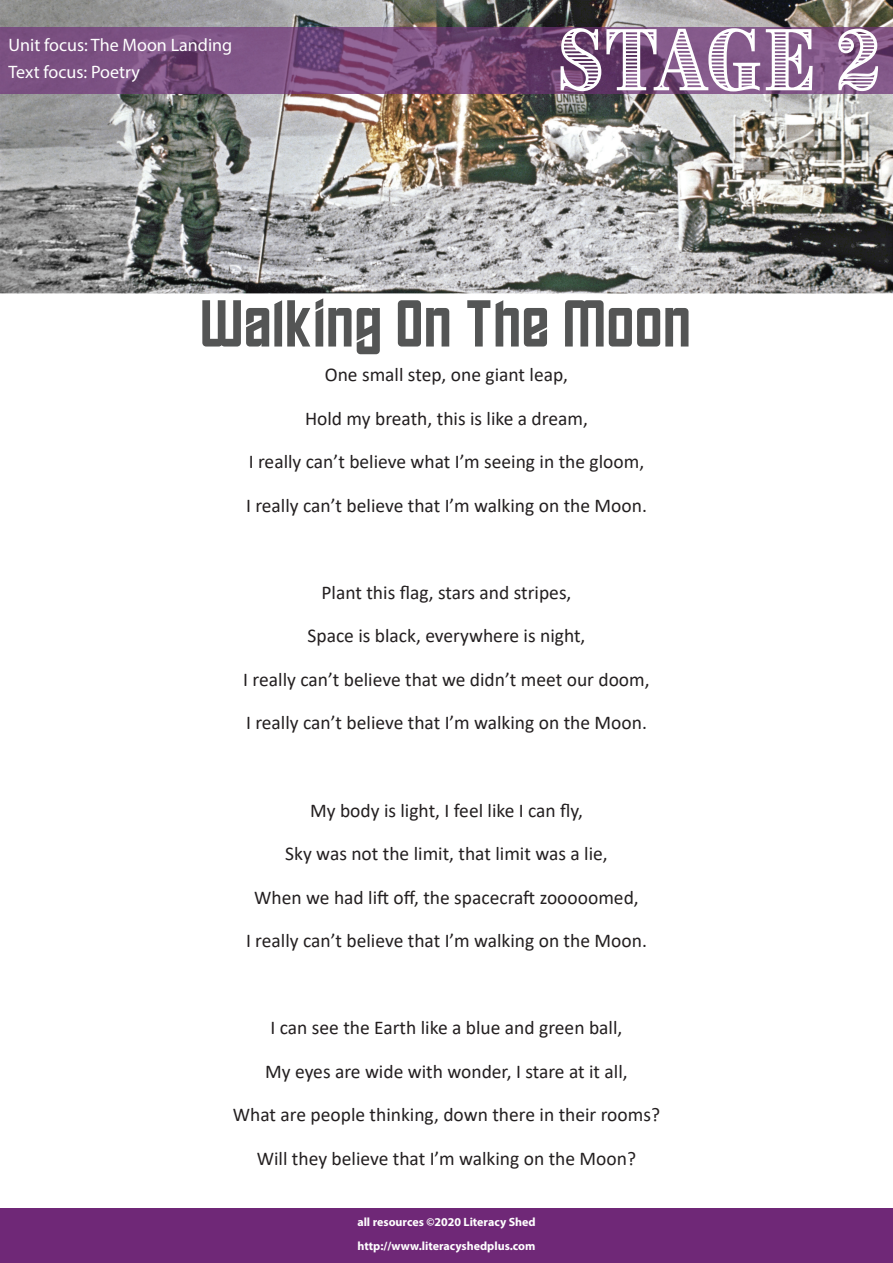
<style>
.page{position:relative;width:893px;height:1263px;background:#fff}
.page>*{position:absolute;margin:0;border:0;box-sizing:border-box;transform-origin:0 0}
.t1{font:75px "Brim Narrow Combined 1";letter-spacing:-.02em;color:#fff}
.t2{font:54px "Edge of the Galaxy";letter-spacing:.06em;color:#545555}
.t3{font:19.5px "Calibri";color:#231f20}
.t4{font:18px/27px "Myriad Pro";color:#fff}
.t5{font:700 12px/24px "Myriad Pro";color:#fff}
</style>
<div class="page">
<img style="left:0;top:0;width:893px;height:293px">
<img style="left:0;top:27px;width:893px;height:66px">
<div style="left:0;top:1209px;width:893px;height:54px;background:#6f2877"></div>
<p class="t4" style="left:9px;top:31px;width:225px">Unit focus: The Moon Landing<br>Text focus: Poetry</p>
<h1 class="t1" style="left:557px;top:8px;width:326px">STAGE 2</h1>
<h2 class="t2" style="left:202px;top:298px;width:490px">Walking On The Moon</h2>
<p class="t3" style="left:325px;top:361px;width:245px">One small step, one giant leap,</p>
<p class="t3" style="left:305px;top:405px;width:284px">Hold my breath, this is like a dream,</p>
<p class="t3" style="left:249px;top:448px;width:397px">I really can’t believe what I’m seeing in the gloom,</p>
<p class="t3" style="left:246px;top:492px;width:402px">I really can’t believe that I’m walking on the Moon.</p>
<p class="t3" style="left:322px;top:579px;width:251px">Plant this flag, stars and stripes,</p>
<p class="t3" style="left:307px;top:622px;width:279px">Space is black, everywhere is night,</p>
<p class="t3" style="left:243px;top:666px;width:408px">I really can’t believe that we didn’t meet our doom,</p>
<p class="t3" style="left:246px;top:709px;width:402px">I really can’t believe that I’m walking on the Moon.</p>
<p class="t3" style="left:310px;top:796px;width:274px">My body is light, I feel like I can fly,</p>
<p class="t3" style="left:285px;top:840px;width:324px">Sky was not the limit, that limit was a lie,</p>
<p class="t3" style="left:254px;top:883px;width:386px">When we had lift off, the spacecraft zooooomed,</p>
<p class="t3" style="left:246px;top:927px;width:402px">I really can’t believe that I’m walking on the Moon.</p>
<p class="t3" style="left:271px;top:1014px;width:353px">I can see the Earth like a blue and green ball,</p>
<p class="t3" style="left:265px;top:1057px;width:364px">My eyes are wide with wonder, I stare at it all,</p>
<p class="t3" style="left:233px;top:1101px;width:429px">What are people thinking, down there in their rooms?</p>
<p class="t3" style="left:257px;top:1144px;width:381px">Will they believe that I’m walking on the Moon?</p>
<p class="t5" style="left:357px;top:1209px;width:180px">all resources ©2020 Literacy Shed http://www.literacyshedplus.com</p>
</div>
